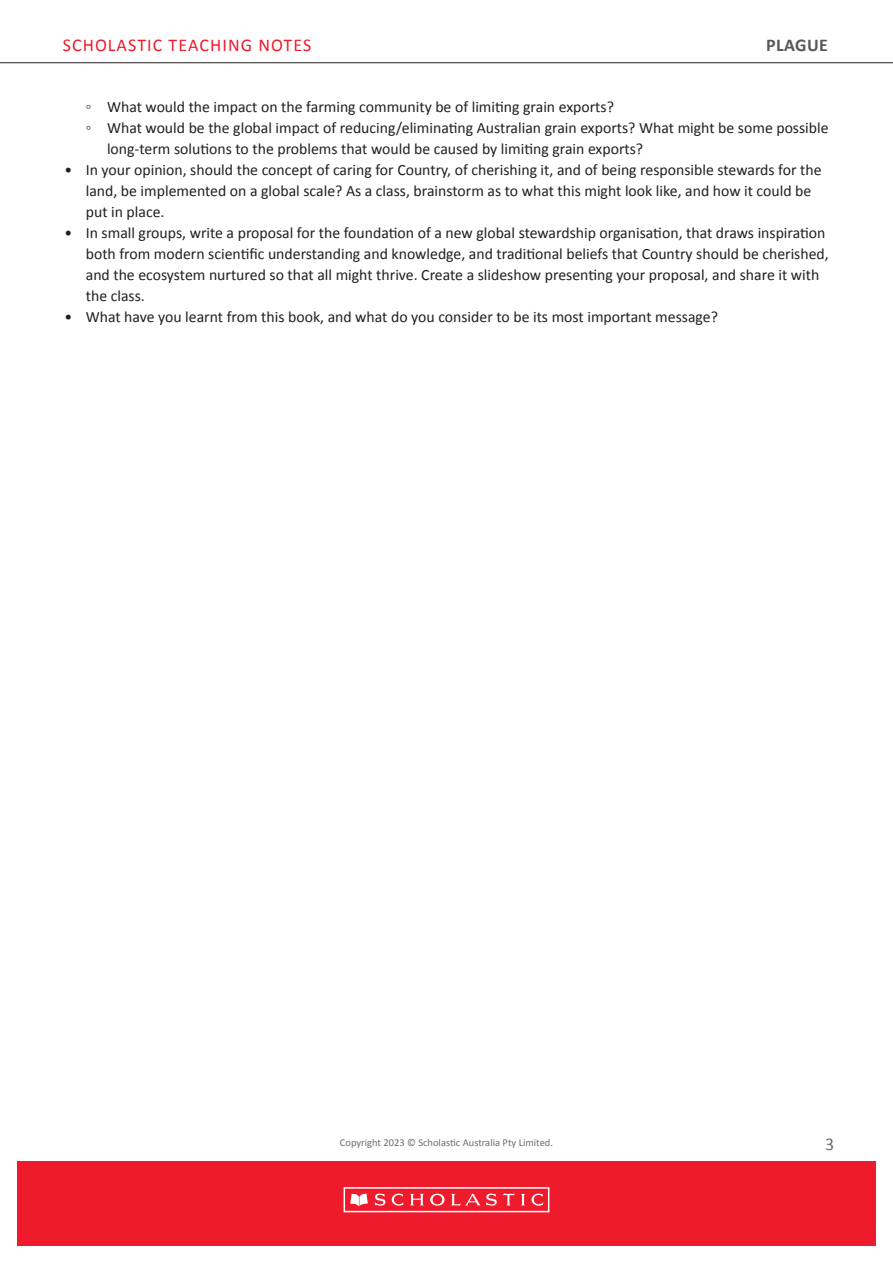
<style>
.page{position:relative;width:893px;height:1263px;background:#fff}
.page>*{position:absolute;margin:0;border:0;box-sizing:border-box;transform-origin:0 0}
.t1{font:18px "Calibri";letter-spacing:.06em;color:#ee1b2d}
.t2{font:700 18px "Calibri";letter-spacing:.02em;color:#57585a}
.t3{font:18px "Calibri";color:#6c6d70}
.t4{font:15.75px/21px "Calibri";color:#231f20}
.t5{font:10.5px "Calibri";color:#6c6d70}
</style>
<div class="page">
<div style="left:17px;top:1161px;width:859px;height:85px;background:#ee1b2d"></div>
<div style="left:344px;top:1187px;width:205px;height:25px;border:2px solid #fff"></div>
<svg style="left:350px;top:1193px;width:18px;height:13px"></svg>
<svg style="left:375px;top:1193px;width:28px;height:13px"></svg>
<svg style="left:410px;top:1194px;width:14px;height:11px"></svg>
<svg style="left:521px;top:1194px;width:4px;height:11px"></svg>
<svg style="left:531px;top:1193px;width:12px;height:13px"></svg>
<svg style="left:430px;top:1194px;width:15px;height:11px"></svg>
<svg style="left:451px;top:1193px;width:64px;height:13px"></svg>
<hr style="left:0;top:62px;width:893px;height:1px;background:#231f20">
<p class="t1" style="left:63px;top:32px;width:250px">SCHOLASTIC TEACHING NOTES</p>
<p class="t2" style="left:766px;top:32px;width:63px">PLAGUE</p>
<p class="t4" style="left:86px;top:96px;width:530px">◦ What would the impact on the farming community be of limiting grain exports?</p>
<p class="t4" style="left:107px;top:117px;width:723px;text-indent:-21px">◦ What would be the global impact of reducing/eliminating Australian grain exports? What might be some possible long-term solutions to the problems that would be caused by limiting grain exports?</p>
<p class="t4" style="left:86px;top:159px;width:737px;text-indent:-21px">• In your opinion, should the concept of caring for Country, of cherishing it, and of being responsible stewards for the land, be implemented on a global scale? As a class, brainstorm as to what this might look like, and how it could be put in place.</p>
<p class="t4" style="left:86px;top:222px;width:744px;text-indent:-21px">• In small groups, write a proposal for the foundation of a new global stewardship organisation, that draws inspiration both from modern scientific understanding and knowledge, and traditional beliefs that Country should be cherished, and the ecosystem nurtured so that all might thrive. Create a slideshow presenting your proposal, and share it with the class.</p>
<p class="t4" style="left:65px;top:306px;width:655px">• What have you learnt from this book, and what do you consider to be its most important message?</p>
<p class="t5" style="left:340px;top:1135px;width:215px">Copyright 2023 © Scholastic Australia Pty Limited.</p>
<p class="t3" style="left:825px;top:1131px;width:11px">3</p>
</div>
